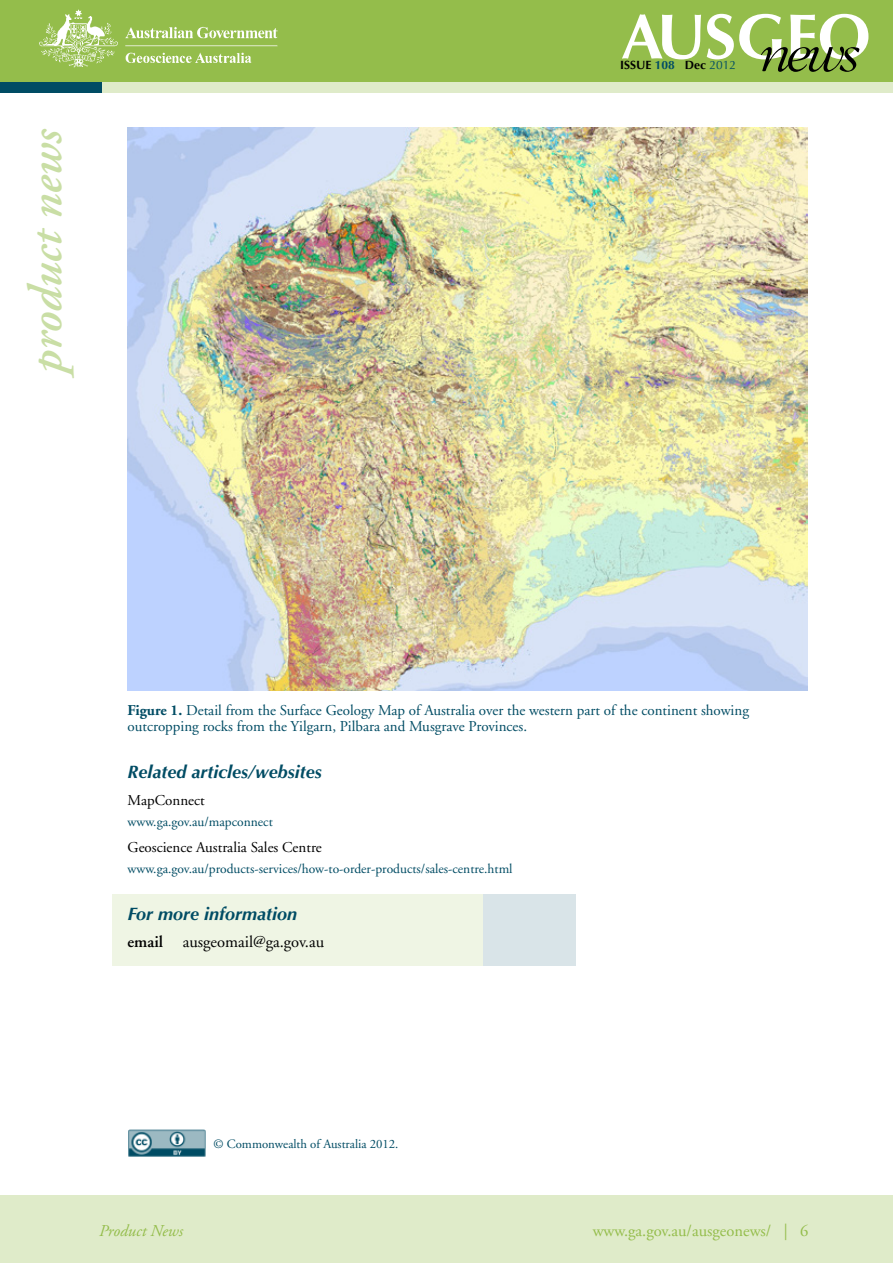
<style>
.page{position:relative;width:893px;height:1263px;background:#fff}
.page>*{position:absolute;margin:0;border:0;box-sizing:border-box;transform-origin:0 0}
.t1{font:italic 600 48px "Adobe Garamond";color:#c9dea5}
.t2{font:italic 700 18px "Optima";color:#004c64}
.t3{font:16.5px "Adobe Garamond";color:#94bd4b}
.t4{font:16.5px "Adobe Garamond";color:#000}
.t5{font:italic 16.5px "Adobe Garamond";color:#94bd4b}
.t6{font:15px/16.5px "Adobe Garamond";color:#004c64}
.t7{font:15px "Adobe Garamond";color:#000}
.t8{font:13.5px "Adobe Garamond";color:#004c64}
.t9{font:12.75px "Adobe Garamond";color:#004c64}
.t10{font:700 12px "Optima";color:#000}
.s1{color:#004c64}
.s2{font-weight:400;color:#004c64}
.s3{font-weight:700}
.s4{font-weight:600}
.s5{font-style:inherit}
</style>
<div class="page">
<div style="left:0;top:13px;width:893px;height:80px;background:#dfebc9"></div>
<div style="left:0;top:11px;width:102px;height:82px;background:#004c64"></div>
<div style="left:0;top:0;width:893px;height:82px;background:#94bd4b"></div>
<div style="left:0;top:1195px;width:893px;height:68px;background:#dfebc9"></div>
<svg style="left:622px;top:14px;width:79px;height:45px"></svg>
<svg style="left:707px;top:14px;width:161px;height:58px"></svg>
<img style="left:39px;top:9px;width:239px;height:59px">
<div style="left:112px;top:894px;width:372px;height:71px;background:#eff5e4"></div>
<div style="left:483px;top:894px;width:92px;height:71px;background:#d9e4e8"></div>
<img style="left:128px;top:128px;width:680px;height:562px">
<img style="left:128px;top:1129px;width:78px;height:28px">
<h1 class="t1" style="left:20px;top:373px;width:246px;rotate:-90deg">product news</h1>
<p class="t10" style="left:620px;top:58px;width:118px">ISSUE <span class="s1">108</span> DEC <span class="s2">2012</span></p>
<p class="t6" style="left:128px;top:702px;width:623px"><span class="s3">Figure 1.</span> Detail from the Surface Geology Map of Australia over the western part of the continent showing outcropping rocks from the Yilgarn, Pilbara and Musgrave Provinces.</p>
<p class="t2" style="left:128px;top:762px;width:196px">Related articles/websites</p>
<p class="t7" style="left:128px;top:792px;width:79px">MapConnect</p>
<p class="t8" style="left:128px;top:814px;width:147px">www.ga.gov.au/mapconnect</p>
<p class="t7" style="left:128px;top:839px;width:196px">Geoscience Australia Sales Centre</p>
<p class="t8" style="left:128px;top:861px;width:387px">www.ga.gov.au/products-services/how-to-order-products/sales-centre.html</p>
<p class="t2" style="left:128px;top:903px;width:171px">For more information</p>
<p class="t4" style="left:128px;top:933px;width:198px"><span class="s4">email</span> ausgeomail@ga.gov.au</p>
<p class="t9" style="left:214px;top:1137px;width:186px">© Commonwealth of Australia 2012.</p>
<p class="t5" style="left:99px;top:1222px;width:85px">Product News</p>
<p class="t3" style="left:593px;top:1222px;width:217px">www.ga.gov.au/ausgeonews/ | <span class="s5">6</span></p>
</div>
